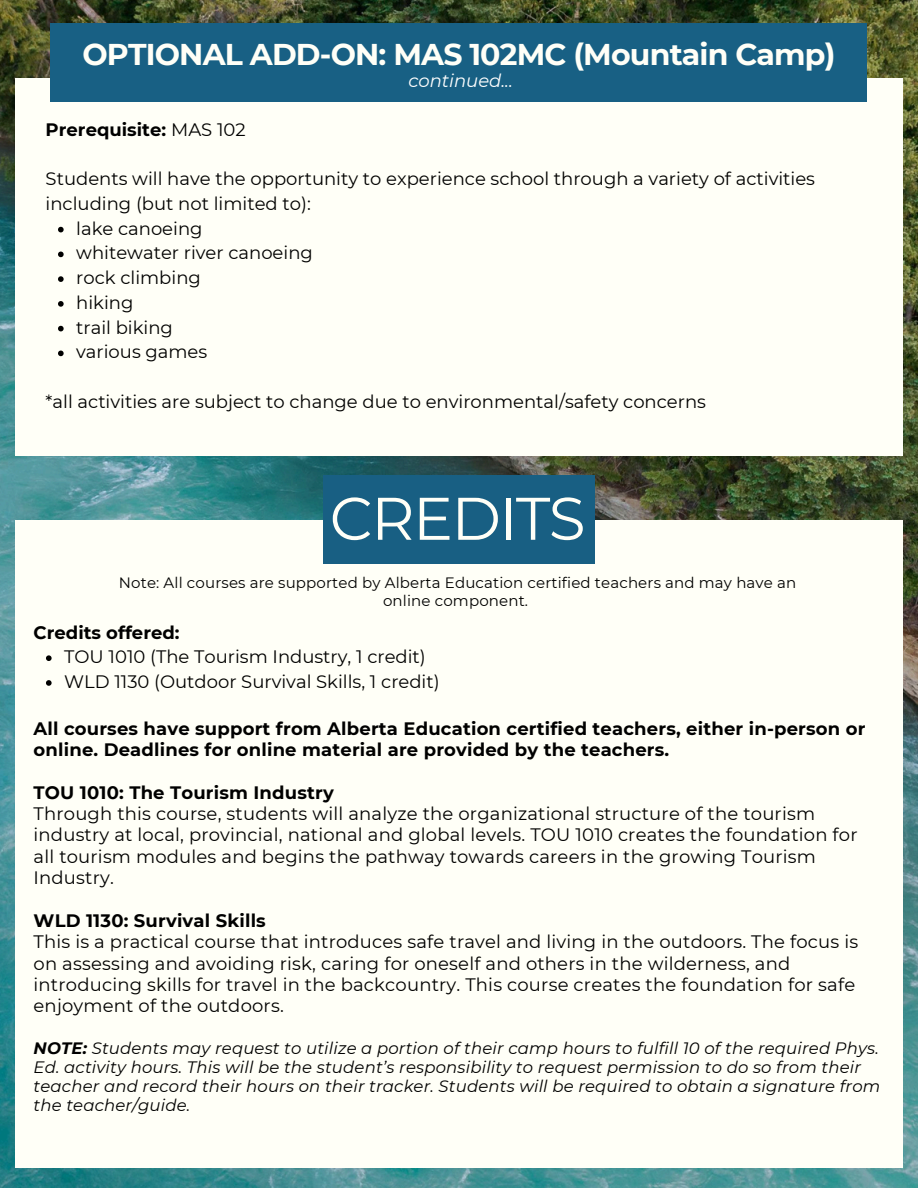
<style>
.page{position:relative;width:918px;height:1188px;background:#fff}
.page>*{position:absolute;margin:0;border:0;box-sizing:border-box;transform-origin:0 0}
.t1{font:60px "Montserrat";letter-spacing:-.025em;color:#fffff7}
.t2{font:700 30px "Montserrat";letter-spacing:-.025em;color:#fffff7}
.t3{font:18px/21.3px "Montserrat";letter-spacing:.01em;color:#000}
.t4{font:700 18px/21.3px "Montserrat";letter-spacing:.01em;color:#000}
.t5{font:italic 18px "Montserrat";color:#fff}
.t6{font:italic 16.5px/19.2px "Montserrat";letter-spacing:.01em;color:#000}
.t7{font:15px/18px "Montserrat";letter-spacing:.01em;color:#000;text-align:center}
.s1{font-weight:400}
.s2{font-weight:700}
</style>
<div class="page">
<img style="left:0;top:0;width:918px;height:1188px">
<div style="left:15px;top:78px;width:888px;height:378px;background:#fffff7"></div>
<div style="left:51px;top:23px;width:816px;height:78px;background:#186084"></div>
<svg style="left:58px;top:227px;width:6px;height:5px"></svg>
<svg style="left:58px;top:252px;width:6px;height:5px"></svg>
<svg style="left:58px;top:276px;width:6px;height:6px"></svg>
<svg style="left:58px;top:301px;width:6px;height:6px"></svg>
<svg style="left:58px;top:326px;width:6px;height:5px"></svg>
<svg style="left:58px;top:351px;width:6px;height:5px"></svg>
<div style="left:15px;top:520px;width:888px;height:648px;background:#fffff7"></div>
<div style="left:323px;top:475px;width:272px;height:89px;background:#185f83"></div>
<svg style="left:46px;top:655px;width:6px;height:6px"></svg>
<svg style="left:46px;top:680px;width:6px;height:6px"></svg>
<p class="t2" style="left:82px;top:36px;width:755px">OPTIONAL ADD-ON: MAS 102MC (Mountain Camp)</p>
<p class="t5" style="left:408px;top:70px;width:106px">continued...</p>
<h4 class="t4" style="left:46px;top:119px;width:202px">Prerequisite: <span class="s1">MAS 102</span></h4>
<h2 class="t3" style="left:46px;top:166px;width:771px;line-height:24.8px">Students will have the opportunity to experience school through a variety of activities including (but not limited to):</h2>
<h4 class="t3" style="left:76px;top:218px;width:128px">lake canoeing</h4>
<h4 class="t3" style="left:76px;top:242px;width:238px">whitewater river canoeing</h4>
<p class="t3" style="left:76px;top:267px;width:126px">rock climbing</p>
<p class="t3" style="left:76px;top:292px;width:59px">hiking</p>
<p class="t3" style="left:76px;top:317px;width:98px">trail biking</p>
<p class="t3" style="left:76px;top:341px;width:133px">various games</p>
<p class="t3" style="left:46px;top:391px;width:662px">*all activities are subject to change due to environmental/safety concerns</p>
<h4 class="t1" style="left:330px;top:482px;width:257px">CREDITS</h4>
<h1 class="t7" style="left:119px;top:574px;width:679px">Note: All courses are supported by Alberta Education certified teachers and may have an online component.</h1>
<p class="t4" style="left:34px;top:621px;width:148px">Credits offered:</p>
<h3 class="t3" style="left:64px;top:646px;width:363px">TOU 1010 (The Tourism Industry, 1 credit)</h3>
<p class="t3" style="left:64px;top:671px;width:377px">WLD 1130 (Outdoor Survival Skills, 1 credit)</p>
<p class="t4" style="left:34px;top:717px;width:833px">All courses have support from Alberta Education certified teachers, either in-person or online. Deadlines for online material are provided by the teachers.</p>
<h3 class="t3" style="left:34px;top:782px;width:825px"><span class="s2">TOU 1010: The Tourism Industry<br></span>Through this course, students will analyze the organizational structure of the tourism industry at local, provincial, national and global levels. TOU 1010 creates the foundation for all tourism modules and begins the pathway towards careers in the growing Tourism Industry.</h3>
<h4 class="t3" style="left:34px;top:910px;width:826px"><span class="s2">WLD 1130: Survival Skills<br></span>This is a practical course that introduces safe travel and living in the outdoors. The focus is on assessing and avoiding risk, caring for oneself and others in the wilderness, and introducing skills for travel in the backcountry. This course creates the foundation for safe enjoyment of the outdoors.</h4>
<h4 class="t6" style="left:34px;top:1039px;width:848px"><span class="s2">NOTE:</span> Students may request to utilize a portion of their camp hours to fulfill 10 of the required Phys.<br>Ed. activity hours. This will be the student’s responsibility to request permission to do so from their teacher and record their hours on their tracker. Students will be required to obtain a signature from the teacher/guide.</h4>
</div>
